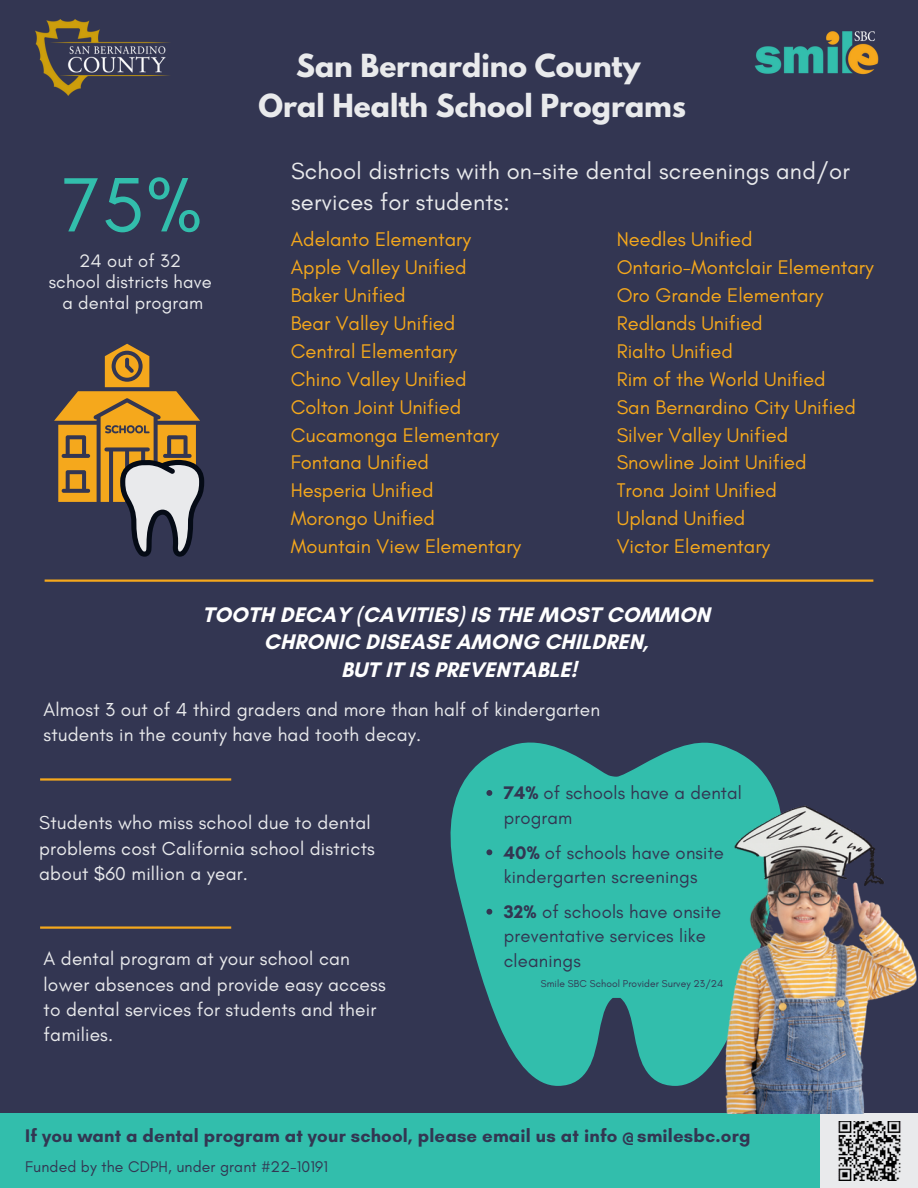
<style>
.page{position:relative;width:918px;height:1188px;background:#333652}
.page>*{position:absolute;margin:0;border:0;box-sizing:border-box;transform-origin:0 0}
.t1{font:78.6px "Glacial Indifference";color:#32beac}
.t2{font:700 28.2px/39.3px "League Spartan";color:#e9eaec;text-align:center}
.t3{font:27px "Glacial Indifference";color:#333652}
.t4{font:23.85px/31.2px "Glacial Indifference";letter-spacing:.01em;color:#e9eaec}
.t5{font:700 21.45px/27.6px "Glacial Indifference";letter-spacing:.01em;color:#fff;text-align:center}
.t6{font:20.1px/27.9px "Glacial Indifference";color:#f5a81c}
.t7{font:19.2px/25.3px "Glacial Indifference";letter-spacing:.01em;color:#e9eaec}
.t8{font:18.6px/24.3px "Glacial Indifference";letter-spacing:.01em;color:#333652}
.t9{font:700 18.6px "Glacial Indifference";letter-spacing:.01em;color:#333652}
.t10{font:18.45px/21.3px "Glacial Indifference";letter-spacing:.01em;color:#e9eaec;text-align:center}
.t11{font:15.75px "Glacial Indifference";letter-spacing:.01em;color:#333652}
.t12{font:10.2px "Glacial Indifference";letter-spacing:.01em;color:#333652}
.s1{font-weight:700}
</style>
<div class="page">
<img style="left:755px;top:31px;width:124px;height:44px">
<hr style="left:40px;top:778px;width:191px;height:3px;background:#f5a81c">
<hr style="left:40px;top:926px;width:191px;height:3px;background:#f5a81c">
<svg style="left:54px;top:344px;width:150px;height:213px"></svg>
<div style="left:0;top:1113px;width:917px;height:75px;background:#32beac"></div>
<div style="left:821px;top:1113px;width:97px;height:75px;background:#e9eaec"></div>
<img style="left:838px;top:1121px;width:63px;height:60px">
<svg style="left:450px;top:742px;width:329px;height:344px;fill:#32beac"></svg>
<img style="left:711px;top:805px;width:206px;height:308px">
<hr style="left:45px;top:580px;width:828px;height:2px;background:#f5a81c">
<svg style="left:486px;top:790px;width:6px;height:6px"></svg>
<svg style="left:486px;top:849px;width:6px;height:6px"></svg>
<svg style="left:486px;top:909px;width:6px;height:6px"></svg>
<img style="left:35px;top:20px;width:135px;height:75px">
<p class="t1" style="left:62px;top:157px;width:142px">75%</p>
<p class="t10" style="left:49px;top:249px;width:164px">24 out of 32<br>school districts have a dental program</p>
<h1 class="t2" style="left:259px;top:50px;width:429px">San Bernardino County<br>Oral Health School Programs</h1>
<p class="t4" style="left:291px;top:155px;width:560px">School districts with on-site dental screenings and/or services for students:</p>
<p class="t6" style="left:291px;top:225px;width:232px">Adelanto Elementary<br>Apple Valley Unified<br>Baker Unified<br>Bear Valley Unified<br>Central Elementary<br>Chino Valley Unified<br>Colton Joint Unified<br>Cucamonga Elementary<br>Fontana Unified<br>Hesperia Unified<br>Morongo Unified<br>Mountain View Elementary</p>
<h4 class="t6" style="left:617px;top:225px;width:259px">Needles Unified<br>Ontario-Montclair Elementary<br>Oro Grande Elementary<br>Redlands Unified<br>Rialto Unified<br>Rim of the World Unified<br>San Bernardino City Unified<br>Silver Valley Unified<br>Snowline Joint Unified<br>Trona Joint Unified<br>Upland Unified<br>Victor Elementary</h4>
<p class="t5" style="left:202px;top:600px;width:509px">TOOTH DECAY (CAVITIES) IS THE MOST COMMON<br>CHRONIC DISEASE AMONG CHILDREN,<br>BUT IT IS PREVENTABLE!</p>
<h3 class="t7" style="left:44px;top:696px;width:558px">Almost 3 out of 4 third graders and more than half of kindergarten students in the county have had tooth decay.</h3>
<h4 class="t7" style="left:39px;top:810px;width:337px">Students who miss school due to dental problems cost California school districts about $60 million a year.</h4>
<h4 class="t7" style="left:44px;top:946px;width:344px">A dental program at your school can lower absences and provide easy access to dental services for students and their families.</h4>
<p class="t8" style="left:504px;top:781px;width:240px"><span class="s1">74%</span> of schools have a dental program</p>
<h4 class="t8" style="left:504px;top:840px;width:222px"><span class="s1">40%</span> of schools have onsite kindergarten screenings</h4>
<p class="t8" style="left:504px;top:899px;width:219px"><span class="s1">32%</span> of schools have onsite preventative services like cleanings</p>
<p class="t12" style="left:541px;top:977px;width:184px">Smile SBC School Provider Survey 23/24</p>
<p class="t9" style="left:25px;top:1124px;width:727px">If you want a dental program at your school, please email us at info smilesbc.org</p>
<p class="t11" style="left:25px;top:1157px;width:304px">Funded by the CDPH, under grant #22-10191</p>
<h2 class="t3" style="left:621px;top:1119px;width:16px">@</h2>
</div>
